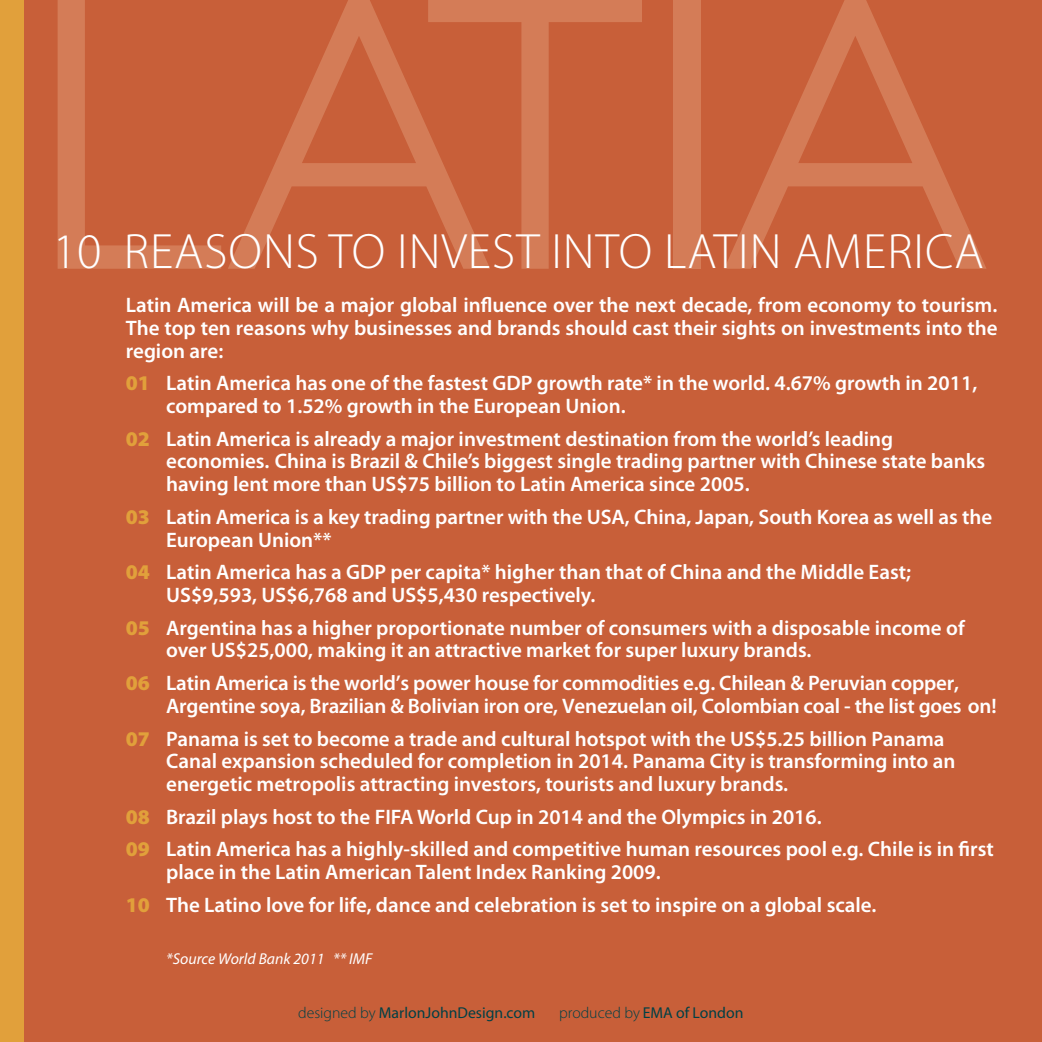
<style>
.page{position:relative;width:1042px;height:1042px;background:#fff}
.page>*{position:absolute;margin:0;border:0;box-sizing:border-box;transform-origin:0 0}
.t1{font:300 49.88px "Myriad Pro";letter-spacing:.02em;color:#fff}
.t2{font:600 21px/22.8px "Myriad Pro";color:#fff}
.t3{font:15.75px "Myriad Pro";color:#004045}
.t4{font:italic 15.75px "Myriad Pro";color:#fff}
.s1{font-weight:900;color:#e1a03b}
.s2{font-weight:300}
</style>
<div class="page">
<div style="left:24px;top:0;width:1018px;height:1042px;background:#c85f39"></div>
<div style="left:0;top:0;width:24px;height:1042px;background:#e1a03b"></div>
<svg style="left:58px;top:0;width:163px;height:269px;background:#ca6540"></svg>
<svg style="left:228px;top:0;width:200px;height:269px;background:#cb6640"></svg>
<svg style="left:428px;top:0;width:214px;height:269px;background:#cb6640"></svg>
<div style="left:673px;top:0;width:28px;height:269px;background:#d47c57"></div>
<svg style="left:724px;top:0;width:262px;height:269px;background:#ca6540"></svg>
<h1 class="t1" style="left:53px;top:224px;width:932px">10 REASONS TO INVEST INTO LATIN AMERICA</h1>
<p class="t2" style="left:126px;top:294px;width:873px;text-align:justify">Latin America will be a major global influence over the next decade, from economy to tourism.<br>The top ten reasons why businesses and brands should cast their sights on investments into the region are:</p>
<p class="t2" style="left:166px;top:372px;width:812px;text-indent:-40px"><span class="s1">01</span> Latin America has one of the fastest GDP growth rate* in the world. 4.67% growth in 2011, compared to 1.52% growth in the European Union.</p>
<p class="t2" style="left:166px;top:427px;width:820px;text-indent:-40px"><span class="s1">02</span> Latin America is already a major investment destination from the world’s leading economies. China is Brazil &amp; Chile’s biggest single trading partner with Chinese state banks having lent more than US$75 billion to Latin America since 2005.</p>
<p class="t2" style="left:166px;top:506px;width:827px;text-indent:-40px"><span class="s1">03</span> Latin America is a key trading partner with the USA, China, Japan, South Korea as well as the<br>European Union**</p>
<p class="t2" style="left:166px;top:561px;width:746px;text-indent:-40px"><span class="s1">04</span> Latin America has a GDP per capita* higher than that of China and the Middle East;<br>US$9,593, US$6,768 and US$5,430 respectively.</p>
<p class="t2" style="left:166px;top:616px;width:800px;text-indent:-40px"><span class="s1">05</span> Argentina has a higher proportionate number of consumers with a disposable income of over US$25,000, making it an attractive market for super luxury brands.</p>
<p class="t2" style="left:166px;top:672px;width:832px;text-indent:-40px"><span class="s1">06</span> Latin America is the world’s power house for commodities e.g. Chilean &amp; Peruvian copper,<br>Argentine soya, Brazilian &amp; Bolivian iron ore, Venezuelan oil, Colombian coal - the list goes on!</p>
<p class="t2" style="left:166px;top:727px;width:791px;text-indent:-40px"><span class="s1">07</span> Panama is set to become a trade and cultural hotspot with the US$5.25 billion Panama<br>Canal expansion scheduled for completion in 2014. Panama City is transforming into an energetic metropolis attracting investors, tourists and luxury brands.</p>
<p class="t2" style="left:126px;top:800px;width:869px;line-height:32.7px"><span class="s1">08</span> Brazil plays host to the FIFA World Cup in 2014 and the Olympics in 2016.<br><span class="s1">09</span> Latin America has a highly-skilled and competitive human resources pool e.g. Chile is in first</p>
<p class="t2" style="left:126px;top:856px;width:752px;line-height:32.7px;text-indent:40px">place in the Latin American Talent Index Ranking 2009.<br><span class="s1">10</span> The Latino love for life, dance and celebration is set to inspire on a global scale.</p>
<p class="t4" style="left:166px;top:950px;width:208px">*Source World Bank 2011 ** IMF</p>
<p class="t3" style="left:298px;top:1003px;width:239px"><span class="s2">DESIGNED BY</span> MarlonJohnDesign.com</p>
<p class="t3" style="left:559px;top:1003px;width:186px"><span class="s2">PRODUCED BY</span> EMA of London</p>
</div>
